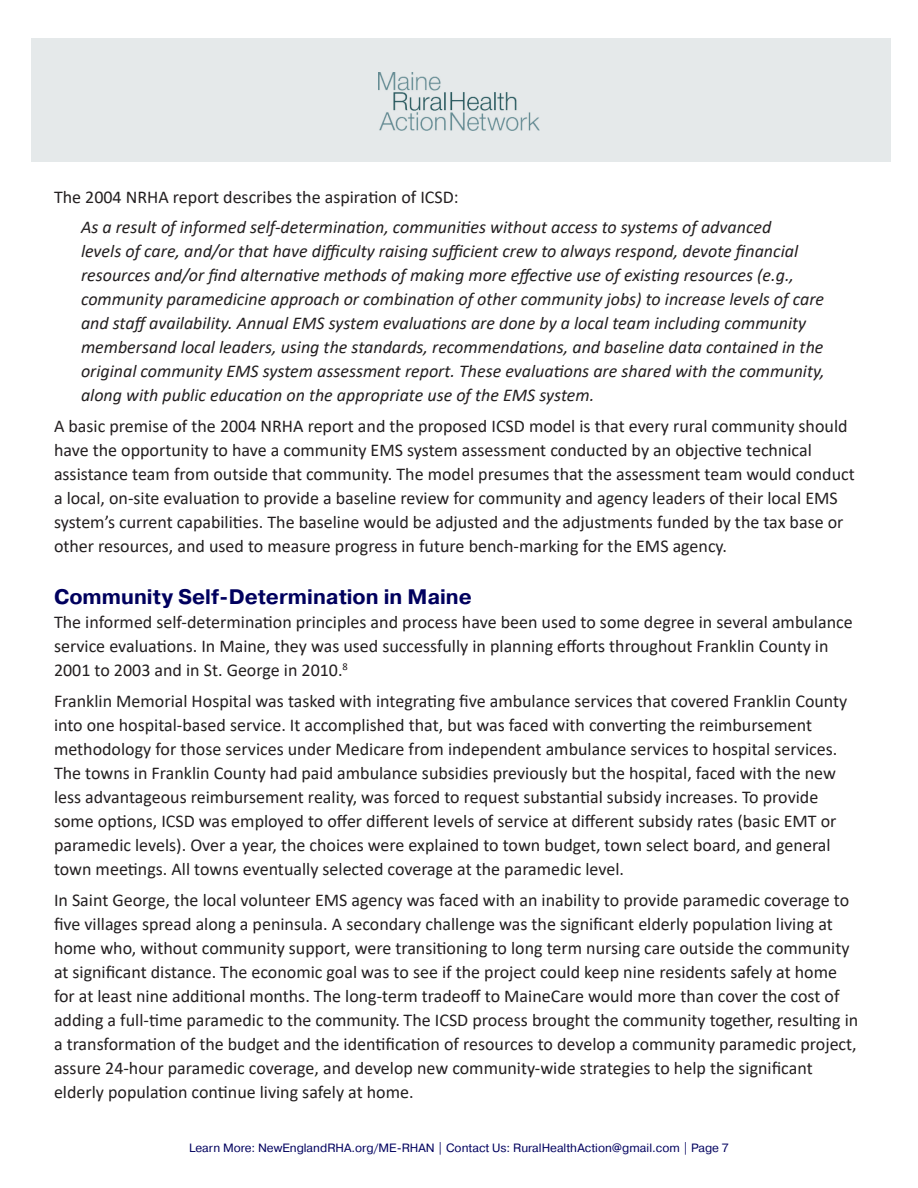
<style>
.page{position:relative;width:918px;height:1188px;background:#fff}
.page>*{position:absolute;margin:0;border:0;box-sizing:border-box;transform-origin:0 0}
.heading{font:700 21px "Pragmatica";color:#00005e}
.Body_Text{font:18px/24px "Calibri";color:#231f20}
.t1{font:italic 18px/24px "Calibri";color:#231f20}
.t2{font:12px "Pragmatica";color:#00005e}
</style>
<div class="page">
<div style="left:31px;top:39px;width:860px;height:123px;background:#e5e9ea"></div>
<img style="left:378px;top:72px;width:162px;height:58px">
<p class="Body_Text" style="left:54px;top:184px;width:406px">The 2004 NRHA report describes the aspiration of ICSD:</p>
<p class="t1" style="left:81px;top:214px;width:745px">As a result of informed self-determination, communities without access to systems of advanced<br>levels of care, and/or that have difficulty raising sufficient crew to always respond, devote financial resources and/or find alternative methods of making more effective use of existing resources (e.g., community paramedicine approach or combination of other community jobs) to increase levels of care and staff availability. Annual EMS system evaluations are done by a local team including community membersand local leaders, using the standards, recommendations, and baseline data contained in the original community EMS system assessment report. These evaluations are shared with the community, along with public education on the appropriate use of the EMS system.</p>
<p class="Body_Text" style="left:54px;top:414px;width:802px">A basic premise of the 2004 NRHA report and the proposed ICSD model is that every rural community should have the opportunity to have a community EMS system assessment conducted by an objective technical assistance team from outside that community. The model presumes that the assessment team would conduct a local, on-site evaluation to provide a baseline review for community and agency leaders of their local EMS system’s current capabilities. The baseline would be adjusted and the adjustments funded by the tax base or other resources, and used to measure progress in future bench-marking for the EMS agency.</p>
<p class="heading" style="left:54px;top:583px;width:419px">Community Self-Determination in Maine</p>
<p class="Body_Text" style="left:54px;top:610px;width:800px">The informed self-determination principles and process have been used to some degree in several ambulance service evaluations. In Maine, they was used successfully in planning efforts throughout Franklin County in<br>2001 to 2003 and in St. George in 2010.<sup>8</sup></p>
<p class="Body_Text" style="left:54px;top:689px;width:795px">Franklin Memorial Hospital was tasked with integrating five ambulance services that covered Franklin County into one hospital-based service. It accomplished that, but was faced with converting the reimbursement methodology for those services under Medicare from independent ambulance services to hospital services.<br>The towns in Franklin County had paid ambulance subsidies previously but the hospital, faced with the new less advantageous reimbursement reality, was forced to request substantial subsidy increases. To provide some options, ICSD was employed to offer different levels of service at different subsidy rates (basic EMT or paramedic levels). Over a year, the choices were explained to town budget, town select board, and general town meetings. All towns eventually selected coverage at the paramedic level.</p>
<p class="Body_Text" style="left:54px;top:887px;width:806px">In Saint George, the local volunteer EMS agency was faced with an inability to provide paramedic coverage to five villages spread along a peninsula. A secondary challenge was the significant elderly population living at home who, without community support, were transitioning to long term nursing care outside the community at significant distance. The economic goal was to see if the project could keep nine residents safely at home for at least nine additional months. The long-term tradeoff to MaineCare would more than cover the cost of adding a full-time paramedic to the community. The ICSD process brought the community together, resulting in a transformation of the budget and the identification of resources to develop a community paramedic project, assure 24-hour paramedic coverage, and develop new community-wide strategies to help the significant elderly population continue living safely at home.</p>
<p class="t2" style="left:189px;top:1141px;width:541px">Learn More: NewEnglandRHA.org/ME-RHAN | Contact Us: RuralHealthAction@gmail.com | Page 7</p>
</div>
